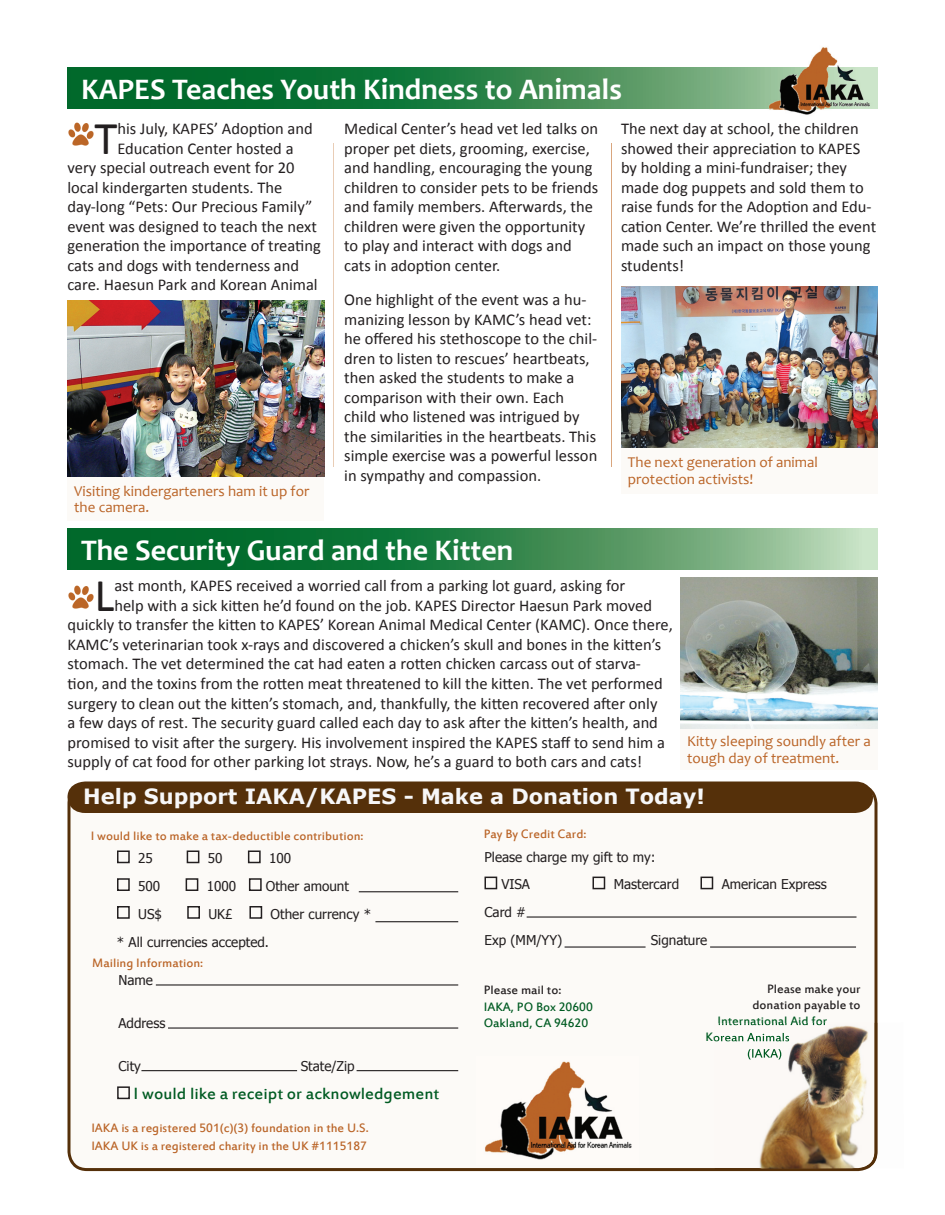
<style>
.page{position:relative;width:945px;height:1215px;background:#fff}
.page>*{position:absolute;margin:0;border:0;box-sizing:border-box;transform-origin:0 0}
.t1{font:47.25px "Calibri";color:#231f20}
.t2{font:700 30px "Candara";color:#fff}
.t3{font:700 21px "Verdana";color:#f7f7f8}
.t4{font:18px "Estrangelo Edessa";color:#005b22}
.t5{font:16.5px/19.5px "Calibri";color:#231f20}
.t6{font:15px/16.5px "Candara";color:#ba6427}
.t7{font:13.5px/27.8px "Tahoma";color:#231f20}
.t8{font:13.5px/18px "Estrangelo Edessa";color:#ba6427}
.t9{font:13.5px/16.5px "Estrangelo Edessa";color:#005b22}
.t10{font:13.5px/16.2px "Estrangelo Edessa";color:#231f20;text-align:right}
</style>
<div class="page">
<svg style="left:68px;top:68px;width:692px;height:40px;background:#288147"></svg>
<img style="left:760px;top:47px;width:118px;height:68px">
<img style="left:760px;top:68px;width:118px;height:40px">
<img style="left:68px;top:122px;width:26px;height:24px">
<img style="left:68px;top:300px;width:256px;height:177px">
<img style="left:621px;top:286px;width:257px;height:162px">
<div style="left:621px;top:448px;width:257px;height:45px;background:#fcfaf7"></div>
<hr style="left:333px;top:143px;width:1px;height:324px;background:#e9cdb6">
<hr style="left:611px;top:143px;width:1px;height:324px;background:#d9a67e">
<svg style="left:68px;top:529px;width:810px;height:40px;background:#3c8c56"></svg>
<img style="left:68px;top:585px;width:26px;height:24px">
<img style="left:680px;top:578px;width:198px;height:151px">
<div style="left:680px;top:729px;width:198px;height:41px;background:#fcfaf7"></div>
<svg style="left:67px;top:791px;width:811px;height:380px"></svg>
<div style="left:117px;top:1086px;width:13px;height:13px;border:2px solid #231f20"></div>
<div style="left:484px;top:877px;width:13px;height:12px;border:2px solid #231f20"></div>
<div style="left:592px;top:877px;width:13px;height:12px;border:2px solid #231f20"></div>
<div style="left:700px;top:877px;width:13px;height:12px;border:2px solid #231f20"></div>
<div style="left:68px;top:782px;width:805px;height:31px;background:#55300a"></div>
<div style="left:117px;top:850px;width:13px;height:13px;border:2px solid #231f20"></div>
<div style="left:187px;top:850px;width:12px;height:13px;border:2px solid #231f20"></div>
<div style="left:248px;top:850px;width:13px;height:13px;border:2px solid #231f20"></div>
<div style="left:117px;top:878px;width:13px;height:13px;border:2px solid #231f20"></div>
<div style="left:186px;top:878px;width:12px;height:13px;border:2px solid #231f20"></div>
<div style="left:249px;top:878px;width:13px;height:13px;border:2px solid #231f20"></div>
<div style="left:117px;top:906px;width:13px;height:13px;border:2px solid #231f20"></div>
<div style="left:187px;top:906px;width:13px;height:13px;border:2px solid #231f20"></div>
<div style="left:249px;top:906px;width:13px;height:13px;border:2px solid #231f20"></div>
<hr style="left:359px;top:891px;width:99px;height:1px;background:#231f20">
<hr style="left:375px;top:921px;width:83px;height:1px;background:#231f20">
<hr style="left:156px;top:984px;width:302px;height:2px;background:#231f20">
<hr style="left:168px;top:1027px;width:290px;height:2px;background:#231f20">
<hr style="left:141px;top:1070px;width:156px;height:1px;background:#231f20">
<hr style="left:357px;top:1070px;width:101px;height:1px;background:#231f20">
<hr style="left:527px;top:916px;width:329px;height:2px;background:#231f20">
<hr style="left:565px;top:946px;width:81px;height:2px;background:#231f20">
<img style="left:715px;top:1023px;width:163px;height:146px">
<img style="left:719px;top:1023px;width:108px;height:2px">
<img style="left:714px;top:1033px;width:76px;height:9px">
<img style="left:748px;top:1049px;width:33px;height:11px">
<hr style="left:710px;top:946px;width:146px;height:2px;background:#231f20">
<img style="left:476px;top:1056px;width:162px;height:108px">
<div style="left:68px;top:478px;width:256px;height:43px;background:#fcfaf7"></div>
<h2 class="t2" style="left:81px;top:70px;width:542px">KAPES Teaches Youth Kindness to Animals</h2>
<h1 class="t1" style="left:94px;top:108px;width:24px">T</h1>
<p class="t5" style="left:118px;top:119px;width:197px">his July, KAPES’ Adoption and</p>
<p class="t5" style="left:344px;top:119px;width:256px">Medical Center’s head vet led talks on proper pet diets, grooming, exercise, and handling, encouraging the young children to consider pets to be friends and family members. Afterwards, the children were given the opportunity to play and interact with dogs and cats in adoption center.</p>
<p class="t5" style="left:344px;top:290px;width:255px">One highlight of the event was a hu&shy;manizing lesson by KAMC’s head vet: he offered his stethoscope to the chil&shy;dren to listen to rescues’ heartbeats, then asked the students to make a comparison with their own. Each child who listened was intrigued by the similarities in the heartbeats. This simple exercise was a powerful lesson in sympathy and compassion.</p>
<p class="t5" style="left:621px;top:119px;width:257px">The next day at school, the children showed their appreciation to KAPES by holding a mini-fundraiser; they made dog puppets and sold them to raise funds for the Adoption and Edu&shy;cation Center. We’re thrilled the event made such an impact on those young students!</p>
<p class="t5" style="left:118px;top:139px;width:178px">Education Center hosted a</p>
<p class="t5" style="left:67px;top:158px;width:228px">very special outreach event for 20</p>
<p class="t5" style="left:67px;top:178px;width:216px">local kindergarten students. The</p>
<p class="t5" style="left:67px;top:197px;width:246px">day-long “Pets: Our Precious Family”</p>
<p class="t5" style="left:67px;top:217px;width:251px">event was designed to teach the next</p>
<p class="t5" style="left:67px;top:236px;width:255px">generation the importance of treating</p>
<p class="t5" style="left:67px;top:256px;width:233px">cats and dogs with tenderness and</p>
<p class="t5" style="left:67px;top:275px;width:252px">care. Haesun Park and Korean Animal</p>
<p class="t6" style="left:628px;top:454px;width:192px">The next generation of animal protection activists!</p>
<p class="t6" style="left:74px;top:482px;width:237px">Visiting kindergarteners ham it up for the camera.</p>
<h2 class="t2" style="left:81px;top:531px;width:434px">The Security Guard and the Kitten</h2>
<h1 class="t1" style="left:94px;top:565px;width:21px">L</h1>
<p class="t5" style="left:114px;top:576px;width:512px">ast month, KAPES received a worried call from a parking lot guard, asking for</p>
<p class="t5" style="left:114px;top:596px;width:539px">help with a sick kitten he’d found on the job. KAPES Director Haesun Park moved</p>
<p class="t5" style="left:67px;top:615px;width:607px">quickly to transfer the kitten to KAPES’ Korean Animal Medical Center (KAMC). Once there,</p>
<p class="t5" style="left:67px;top:635px;width:595px">KAMC’s veterinarian took x-rays and discovered a chicken’s skull and bones in the kitten’s</p>
<p class="t5" style="left:67px;top:654px;width:575px">stomach. The vet determined the cat had eaten a rotten chicken carcass out of starva-</p>
<p class="t5" style="left:67px;top:674px;width:597px">tion, and the toxins from the rotten meat threatened to kill the kitten. The vet performed</p>
<p class="t5" style="left:67px;top:693px;width:592px">surgery to clean out the kitten’s stomach, and, thankfully, the kitten recovered after only</p>
<p class="t5" style="left:67px;top:713px;width:592px">a few days of rest. The security guard called each day to ask after the kitten’s health, and</p>
<p class="t5" style="left:67px;top:732px;width:599px">promised to visit after the surgery. His involvement inspired the KAPES staff to send him a</p>
<p class="t5" style="left:67px;top:752px;width:576px">supply of cat food for other parking lot strays. Now, he’s a guard to both cars and cats!</p>
<p class="t6" style="left:687px;top:733px;width:185px">Kitty sleeping soundly after a tough day of treatment.</p>
<p class="t3" style="left:83px;top:782px;width:623px">Help Support IAKA/KAPES - Make a Donation Today!</p>
<p class="t8" style="left:91px;top:827px;width:274px">I would like to make a tax-deductible contribution:</p>
<p class="t7" style="left:138px;top:844px;width:16px">25</p>
<p class="t7" style="left:208px;top:844px;width:16px">50</p>
<p class="t7" style="left:269px;top:844px;width:24px">100</p>
<p class="t7" style="left:138px;top:872px;width:24px">500</p>
<p class="t7" style="left:207px;top:872px;width:31px">1000</p>
<p class="t7" style="left:266px;top:872px;width:85px">Other amount</p>
<p class="t7" style="left:138px;top:899px;width:25px">US$</p>
<p class="t7" style="left:208px;top:899px;width:26px">UK£</p>
<p class="t7" style="left:271px;top:899px;width:102px">Other currency *</p>
<p class="t7" style="left:117px;top:927px;width:154px">* All currencies accepted.</p>
<p class="t8" style="left:92px;top:955px;width:112px">Mailing Information:</p>
<p class="t7" style="left:118px;top:966px;width:36px">Name</p>
<p class="t7" style="left:118px;top:1009px;width:48px">Address</p>
<p class="t7" style="left:118px;top:1051px;width:24px">City</p>
<p class="t7" style="left:301px;top:1051px;width:55px">State/Zip</p>
<p class="t4" style="left:134px;top:1085px;width:307px">I would like a receipt or acknowledgement</p>
<p class="t8" style="left:91px;top:1119px;width:279px">IAKA is a registered 501(c)(3) foundation in the U.S.<br>IAKA UK is a registered charity in the UK #1115187</p>
<p class="t8" style="left:484px;top:826px;width:104px">Pay By Credit Card:</p>
<p class="t7" style="left:501px;top:842px;width:156px;text-indent:-17px">Please charge my gift to my:<br>VISA</p>
<p class="t7" style="left:614px;top:870px;width:67px">Mastercard</p>
<p class="t7" style="left:722px;top:870px;width:107px">American Express</p>
<p class="t7" style="left:485px;top:898px;width:79px">Card #<br>Exp (MM/YY)</p>
<p class="t10" style="left:484px;top:983px;width:79px">Please mail to:</p>
<p class="t9" style="left:484px;top:999px;width:111px">IAKA, PO Box 20600<br>Oakland, CA 94620</p>
<p class="t7" style="left:651px;top:925px;width:58px">Signature</p>
<p class="t10" style="left:752px;top:981px;width:110px">Please make your donation payable to</p>
<p class="t9" style="left:717px;top:1014px;width:111px">International Aid for</p>
</div>
